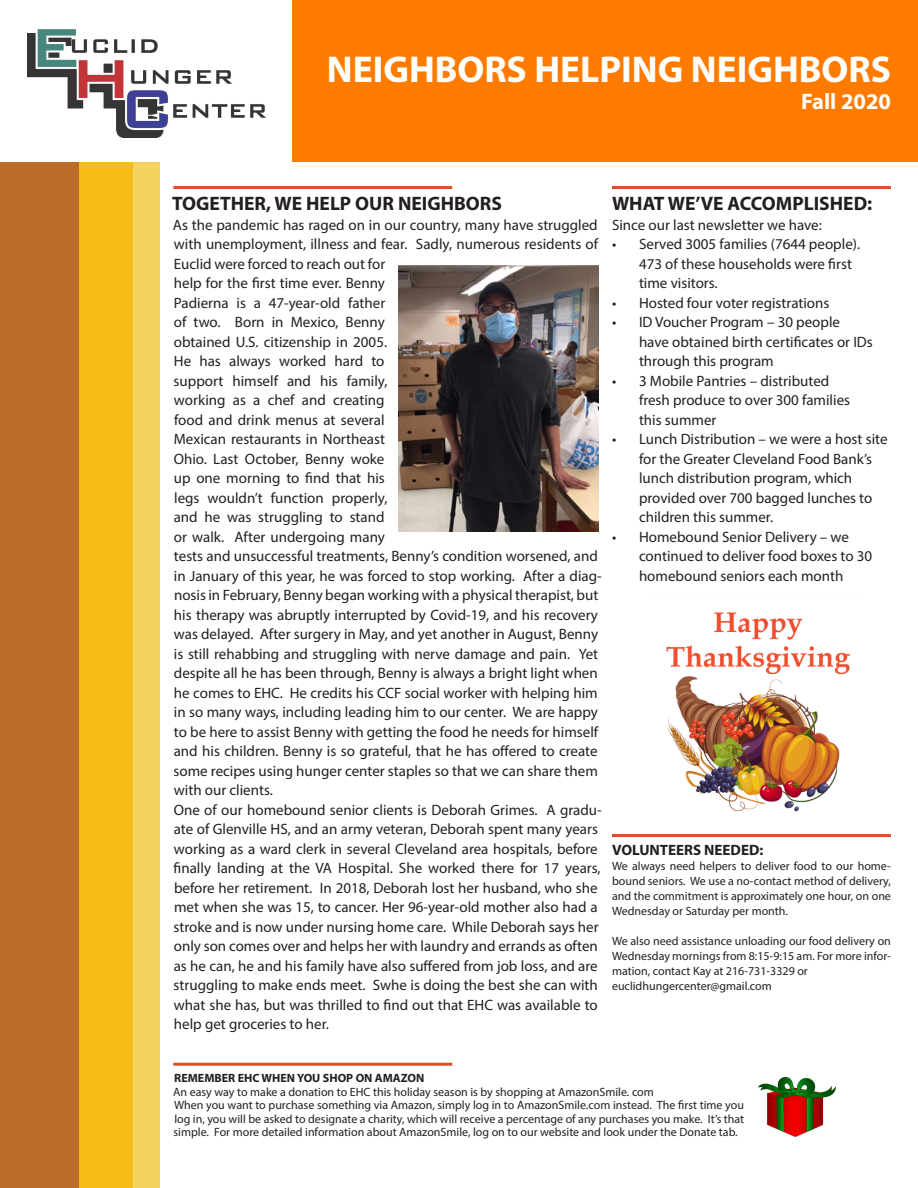
<style>
.page{position:relative;width:918px;height:1188px;background:#fff}
.page>*{position:absolute;margin:0;border:0;box-sizing:border-box;transform-origin:0 0}
.t1{font:700 37.5px "Myriad Pro";color:#fff}
.t2{font:700 22.5px "Myriad Pro";color:#fff}
.t3{font:700 19.5px "Myriad Pro";color:#231f20}
.t4{font:15px/19.5px "Myriad Pro";color:#231f20}
.t5{font:700 15px "Myriad Pro";color:#231f20}
.t6{font:12px/15px "Myriad Pro";color:#231f20;text-align:justify}
.t7{font:700 12px "Myriad Pro";color:#231f20}
</style>
<div class="page">
<div style="left:292px;top:0;width:626px;height:162px;background:#ff7b00"></div>
<img style="left:399px;top:266px;width:199px;height:266px">
<div style="left:79px;top:162px;width:54px;height:1026px;background:#f6bc17"></div>
<div style="left:133px;top:162px;width:27px;height:1026px;background:#f3d35e"></div>
<div style="left:0;top:162px;width:79px;height:1026px;background:#bb6c28"></div>
<hr style="left:173px;top:1063px;width:279px;height:3px;background:#da5226">
<hr style="left:612px;top:186px;width:279px;height:3px;background:#da5226">
<hr style="left:173px;top:186px;width:279px;height:3px;background:#da5226">
<hr style="left:612px;top:834px;width:279px;height:3px;background:#da5226">
<img style="left:758px;top:1078px;width:78px;height:58px">
<img style="left:666px;top:612px;width:185px;height:200px">
<img style="left:27px;top:29px;width:239px;height:108px">
<p class="t1" style="left:327px;top:44px;width:566px">NEIGHBORS HELPING NEIGHBORS</p>
<p class="t2" style="left:801px;top:86px;width:91px">Fall 2020</p>
<p class="t3" style="left:172px;top:191px;width:331px">TOGETHER, WE HELP OUR NEIGHBORS</p>
<p class="t4" style="left:173px;top:214px;width:430px">As the pandemic has raged on in our country, many have struggled with unemployment, illness and fear. Sadly, numerous residents of Euclid were forced to reach out for<br>help for the first time ever. Benny<br>Padierna is a 47-year-old father<br>of two. Born in Mexico, Benny<br>obtained U.S. citizenship in 2005.<br>He has always worked hard to<br>support himself and his family,<br>working as a chef and creating<br>food and drink menus at several<br>Mexican restaurants in Northeast<br>Ohio. Last October, Benny woke<br>up one morning to find that his<br>legs wouldn’t function properly,<br>and he was struggling to stand<br>or walk. After undergoing many<br>tests and unsuccessful treatments, Benny’s condition worsened, and in January of this year, he was forced to stop working. After a diag&shy;nosis in February, Benny began working with a physical therapist, but his therapy was abruptly interrupted by Covid-19, and his recovery was delayed. After surgery in May, and yet another in August, Benny is still rehabbing and struggling with nerve damage and pain. Yet despite all he has been through, Benny is always a bright light when he comes to EHC. He credits his CCF social worker with helping him in so many ways, including leading him to our center. We are happy to be here to assist Benny with getting the food he needs for himself and his children. Benny is so grateful, that he has offered to create some recipes using hunger center staples so that we can share them with our clients.</p>
<p class="t4" style="left:174px;top:799px;width:430px">One of our homebound senior clients is Deborah Grimes. A gradu&shy;ate of Glenville HS, and an army veteran, Deborah spent many years working as a ward clerk in several Cleveland area hospitals, before finally landing at the VA Hospital. She worked there for 17 years, before her retirement. In 2018, Deborah lost her husband, who she met when she was 15, to cancer. Her 96-year-old mother also had a stroke and is now under nursing home care. While Deborah says her only son comes over and helps her with laundry and errands as often as he can, he and his family have also suffered from job loss, and are struggling to make ends meet. Swhe is doing the best she can with what she has, but was thrilled to find out that EHC was available to help get groceries to her.</p>
<p class="t3" style="left:612px;top:191px;width:262px">WHAT WE’VE ACCOMPLISHED:</p>
<p class="t4" style="left:612px;top:214px;width:211px">Since our last newsletter we have:</p>
<p class="t4" style="left:639px;top:234px;width:223px;text-indent:-27px">• Served 3005 families (7644 people).<br>473 of these households were first time visitors.</p>
<p class="t4" style="left:612px;top:292px;width:219px">• Hosted four voter registrations</p>
<p class="t4" style="left:639px;top:312px;width:235px;text-indent:-27px">• ID Voucher Program – 30 people have obtained birth certificates or IDs through this program</p>
<p class="t4" style="left:639px;top:370px;width:213px;text-indent:-27px">• 3 Mobile Pantries – distributed fresh produce to over 300 families this summer</p>
<p class="t4" style="left:639px;top:429px;width:250px;text-indent:-27px">• Lunch Distribution – we were a host site for the Greater Cleveland Food Bank’s lunch distribution program, which provided over 700 bagged lunches to children this summer.</p>
<p class="t4" style="left:639px;top:526px;width:235px;text-indent:-27px">• Homebound Senior Delivery – we continued to deliver food boxes to 30 homebound seniors each month</p>
<p class="t5" style="left:612px;top:840px;width:153px">VOLUNTEERS NEEDED:</p>
<p class="t6" style="left:612px;top:858px;width:281px">We always need helpers to deliver food to our home&shy;bound seniors. We use a no-contact method of delivery, and the commitment is approximately one hour, on one Wednesday or Saturday per month.</p>
<p class="t6" style="left:612px;top:933px;width:280px">We also need assistance unloading our food delivery on<br>Wednesday mornings from 8:15-9:15 am. For more infor-</p>
<p class="t6" style="left:612px;top:963px;width:197px">mation, contact Kay at 216-731-3329 or euclidhungercenter@gmail.com</p>
<p class="t7" style="left:174px;top:1070px;width:252px">REMEMBER EHC WHEN YOU SHOP ON AMAZON</p>
<p class="t6" style="left:173px;top:1084px;width:482px">An easy way to make a donation to EHC this holiday season is by shopping at AmazonSmile. com</p>
<p class="t6" style="left:174px;top:1098px;width:572px;line-height:13.5px">When you want to purchase something via Amazon, simply log in to AmazonSmile.com instead. The first time you log in, you will be asked to designate a charity, which will receive a percentage of any purchases you make. It’s that simple. For more detailed information about AmazonSmile, log on to our website and look under the Donate tab.</p>
</div>
